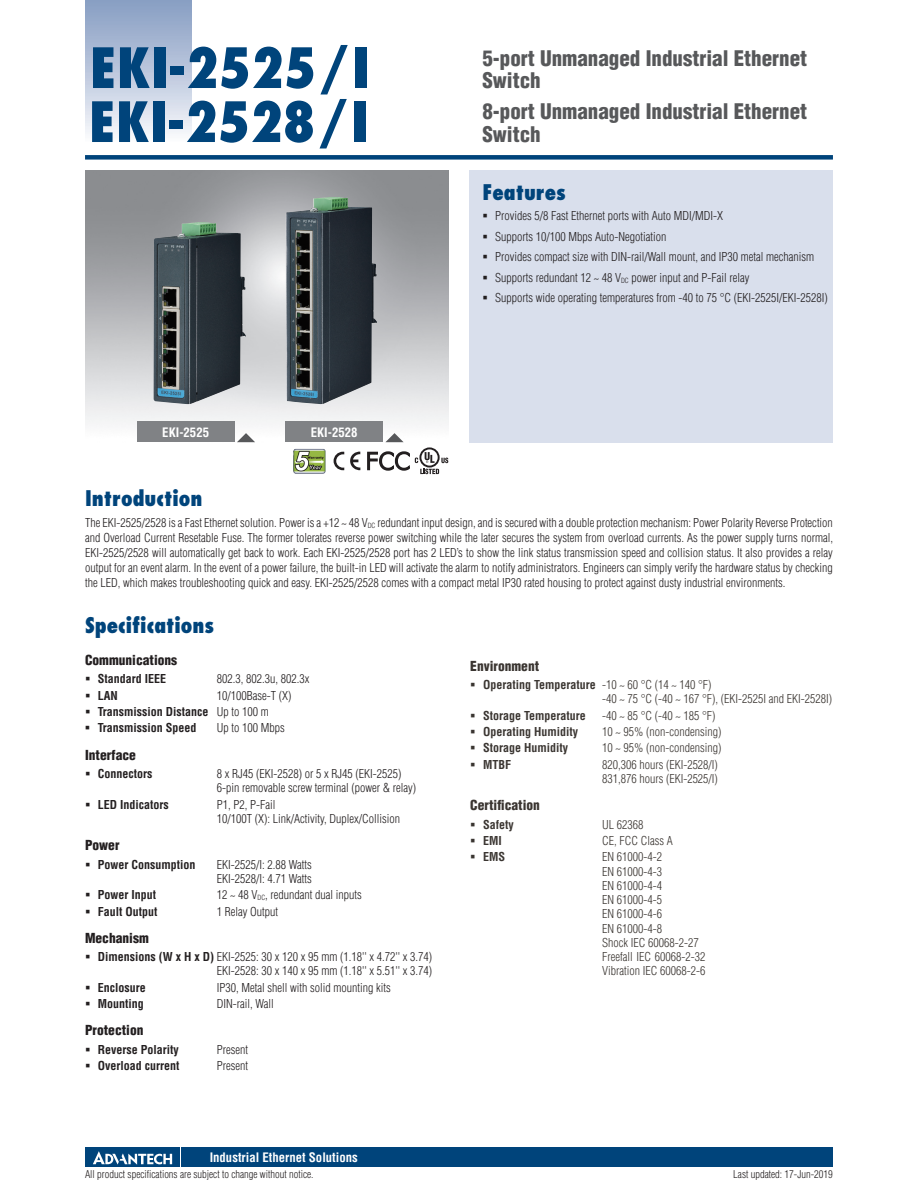
<style>
.page{position:relative;width:918px;height:1188px;background:#fff}
.page>*{position:absolute;margin:0;border:0;box-sizing:border-box;transform-origin:0 0}
.t1{font:800 condensed 54px/54px "Futura";color:#00447b}
.t2{font:900 condensed 21px/22.5px "Helvetica";color:#57585a}
.t3{font:800 condensed 21px "Futura";color:#00447b}
.t4{font:900 condensed 13.5px "Helvetica";color:#231f20}
.t5{font:900 condensed 13.5px "Helvetica";color:#3a3531}
.t6{font:700 condensed 12.75px "Helvetica";color:#fff}
.t7{font:300 condensed 12px/14.2px "Helvetica";color:#231f20}
.t8{font:300 condensed 12px/14.2px "Helvetica";color:#3a3531}
.t9{font:700 condensed 12px/16.4px "Helvetica";color:#231f20}
.t10{font:700 condensed 12px "Helvetica";color:#3a3531}
.t11{font:300 condensed 10.5px "Helvetica";color:#231f20}
.s1{font-weight:300}
.s2{font-weight:700}
</style>
<div class="page">
<div style="left:85px;top:155px;width:748px;height:5px;background:#00447b"></div>
<div style="left:85px;top:0;width:106px;height:143px;background:linear-gradient(to bottom,#849bc1,#f9fafc)"></div>
<div style="left:182px;top:1147px;width:651px;height:20px;background:#00447b"></div>
<div style="left:85px;top:1147px;width:95px;height:20px;background:#00447b"></div>
<svg style="left:93px;top:1151px;width:79px;height:14px"></svg>
<div style="left:470px;top:170px;width:363px;height:272px;background:#d9dfec"></div>
<div style="left:137px;top:421px;width:98px;height:21px;background:#808285"></div>
<svg style="left:237px;top:433px;width:18px;height:9px"></svg>
<div style="left:285px;top:421px;width:98px;height:21px;background:#808285"></div>
<svg style="left:385px;top:433px;width:19px;height:9px"></svg>
<img style="left:153px;top:222px;width:93px;height:182px">
<img style="left:285px;top:197px;width:92px;height:207px">
<img style="left:293px;top:448px;width:33px;height:26px">
<svg style="left:334px;top:452px;width:10px;height:18px"></svg>
<svg style="left:350px;top:451px;width:10px;height:20px"></svg>
<div style="left:419px;top:447px;width:21px;height:21px;border:2px solid #231f20;border-radius:50%"></div>
<svg style="left:367px;top:451px;width:81px;height:23px"></svg>
<h1 class="t1" style="left:89px;top:41px;width:282px">EKI-2525/I<br>EKI-2528/I</h1>
<h2 class="t2" style="left:482px;top:47px;width:326px">5-port Unmanaged Industrial Ethernet<br>Switch</h2>
<h2 class="t2" style="left:482px;top:100px;width:326px">8-port Unmanaged Industrial Ethernet<br>Switch</h2>
<h2 class="t3" style="left:482px;top:179px;width:85px">Features</h2>
<p class="t6" style="left:162px;top:425px;width:48px">EKI-2525</p>
<p class="t6" style="left:311px;top:425px;width:48px">EKI-2528</p>
<p class="t7" style="left:495px;top:205px;width:334px;line-height:20.7px">Provides 5/8 Fast Ethernet ports with Auto MDI/MDI-X<br>Supports 10/100 Mbps Auto-Negotiation<br>Provides compact size with DIN-rail/Wall mount, and IP30 metal mechanism Supports redundant 12 ~ 48 V<sub>DC</sub> power input and P-Fail relay<br>Supports wide operating temperatures from -40 to 75 °C (EKI-2525I/EKI-2528I)</p>
<h2 class="t3" style="left:85px;top:485px;width:119px">Introduction</h2>
<p class="t7" style="left:85px;top:515px;width:749px;line-height:15px;text-align:justify">The EKI-2525/2528 is a Fast Ethernet solution. Power is a +12 ~ 48 V<sub>DC</sub> redundant input design, and is secured with a double protection mechanism: Power Polarity Reverse Protection and Overload Current Resetable Fuse. The former tolerates reverse power switching while the later secures the system from overload currents. As the power supply turns normal, EKI-2525/2528 will automatically get back to work. Each EKI-2525/2528 port has 2 LED’s to show the link status transmission speed and collision status. It also provides a relay output for an event alarm. In the event of a power failure, the built-in LED will activate the alarm to notify administrators. Engineers can simply verify the hardware status by checking the LED, which makes troubleshooting quick and easy. EKI-2525/2528 comes with a compact metal IP30 rated housing to protect against dusty industrial environments.</p>
<h2 class="t3" style="left:85px;top:612px;width:131px">Specifications</h2>
<p class="t4" style="left:85px;top:651px;width:94px">Communications</p>
<p class="t9" style="left:98px;top:671px;width:70px">Standard IEEE</p>
<p class="t7" style="left:217px;top:672px;width:94px">802.3, 802.3u, 802.3x</p>
<p class="t9" style="left:98px;top:687px;width:22px">LAN</p>
<p class="t9" style="left:98px;top:687px;width:195px;text-indent:119px"><span class="s1">10/100Base-T (X)<br></span>Transmission Distance <span class="s1">Up to 100 m<br></span>Transmission Speed</p>
<p class="t7" style="left:217px;top:721px;width:69px">Up to 100 Mbps</p>
<p class="t4" style="left:85px;top:746px;width:52px">Interface</p>
<p class="t9" style="left:98px;top:765px;width:56px">Connectors</p>
<p class="t7" style="left:217px;top:767px;width:201px">8 x RJ45 (EKI-2528) or 5 x RJ45 (EKI-2525)<br>6-pin removable screw terminal (power &amp; relay)</p>
<p class="t9" style="left:98px;top:796px;width:72px">LED Indicators</p>
<p class="t7" style="left:217px;top:797px;width:185px">P1, P2, P-Fail<br>10/100T (X): Link/Activity, Duplex/Collision</p>
<p class="t4" style="left:85px;top:837px;width:36px">Power</p>
<p class="t9" style="left:98px;top:856px;width:99px">Power Consumption</p>
<p class="t7" style="left:217px;top:857px;width:97px">EKI-2525/I: 2.88 Watts<br>EKI-2528/I: 4.71 Watts</p>
<p class="t9" style="left:98px;top:887px;width:60px">Power Input</p>
<p class="t7" style="left:217px;top:888px;width:147px">12 ~ 48 V<sub>DC</sub>, redundant dual inputs</p>
<p class="t9" style="left:98px;top:903px;width:61px">Fault Output</p>
<p class="t7" style="left:217px;top:904px;width:63px">1 Relay Output</p>
<p class="t4" style="left:85px;top:929px;width:65px">Mechanism</p>
<p class="t7" style="left:98px;top:950px;width:336px;text-align:right"><span class="s2">Dimensions (W x H x D)</span> EKI-2525: 30 x 120 x 95 mm (1.18'' x 4.72'' x 3.74)<br>EKI-2528: 30 x 140 x 95 mm (1.18'' x 5.51'' x 3.74)</p>
<p class="t9" style="left:98px;top:979px;width:49px">Enclosure</p>
<p class="t7" style="left:217px;top:980px;width:175px">IP30, Metal shell with solid mounting kits</p>
<p class="t9" style="left:98px;top:996px;width:48px">Mounting</p>
<p class="t7" style="left:217px;top:997px;width:59px">DIN-rail, Wall</p>
<p class="t4" style="left:85px;top:1022px;width:60px">Protection</p>
<p class="t9" style="left:98px;top:1041px;width:82px">Reverse Polarity</p>
<p class="t7" style="left:217px;top:1042px;width:33px">Present</p>
<p class="t9" style="left:98px;top:1058px;width:83px">Overload current</p>
<p class="t7" style="left:217px;top:1059px;width:33px">Present</p>
<p class="t6" style="left:210px;top:1150px;width:150px">Industrial Ethernet Solutions</p>
<p class="t5" style="left:470px;top:657px;width:70px">Environment</p>
<p class="t8" style="left:602px;top:678px;width:232px;text-indent:-119px"><span class="s2">Operating Temperature</span> -10 ~ 60 °C (14 ~ 140 °F)<br>-40 ~ 75 °C (-40 ~ 167 °F), (EKI-2525I and EKI-2528I)</p>
<p class="t10" style="left:483px;top:708px;width:104px">Storage Temperature</p>
<p class="t8" style="left:602px;top:708px;width:115px">-40 ~ 85 °C (-40 ~ 185 °F)</p>
<p class="t10" style="left:483px;top:724px;width:97px">Operating Humidity</p>
<p class="t8" style="left:602px;top:725px;width:121px">10 ~ 95% (non-condensing)</p>
<p class="t10" style="left:483px;top:741px;width:87px">Storage Humidity</p>
<p class="t8" style="left:602px;top:741px;width:121px">10 ~ 95% (non-condensing)</p>
<p class="t10" style="left:483px;top:757px;width:30px">MTBF</p>
<p class="t8" style="left:602px;top:757px;width:117px">820,306 hours (EKI-2528/I)<br>831,876 hours (EKI-2525/I)</p>
<p class="t5" style="left:470px;top:797px;width:71px">Certification</p>
<p class="t10" style="left:483px;top:817px;width:32px">Safety</p>
<p class="t8" style="left:602px;top:817px;width:43px">UL 62368</p>
<p class="t10" style="left:483px;top:833px;width:20px">EMI</p>
<p class="t8" style="left:602px;top:834px;width:72px">CE, FCC Class A</p>
<p class="t10" style="left:483px;top:850px;width:24px">EMS</p>
<p class="t8" style="left:602px;top:850px;width:105px">EN 61000-4-2<br>EN 61000-4-3<br>EN 61000-4-4<br>EN 61000-4-5<br>EN 61000-4-6<br>EN 61000-4-8<br>Shock IEC 60068-2-27<br>Freefall IEC 60068-2-32<br>Vibration IEC 60068-2-6</p>
<p class="t11" style="left:85px;top:1168px;width:230px">All product specifications are subject to change without notice.</p>
<p class="t11" style="left:733px;top:1168px;width:101px">Last updated: 17-Jun-2019</p>
</div>
